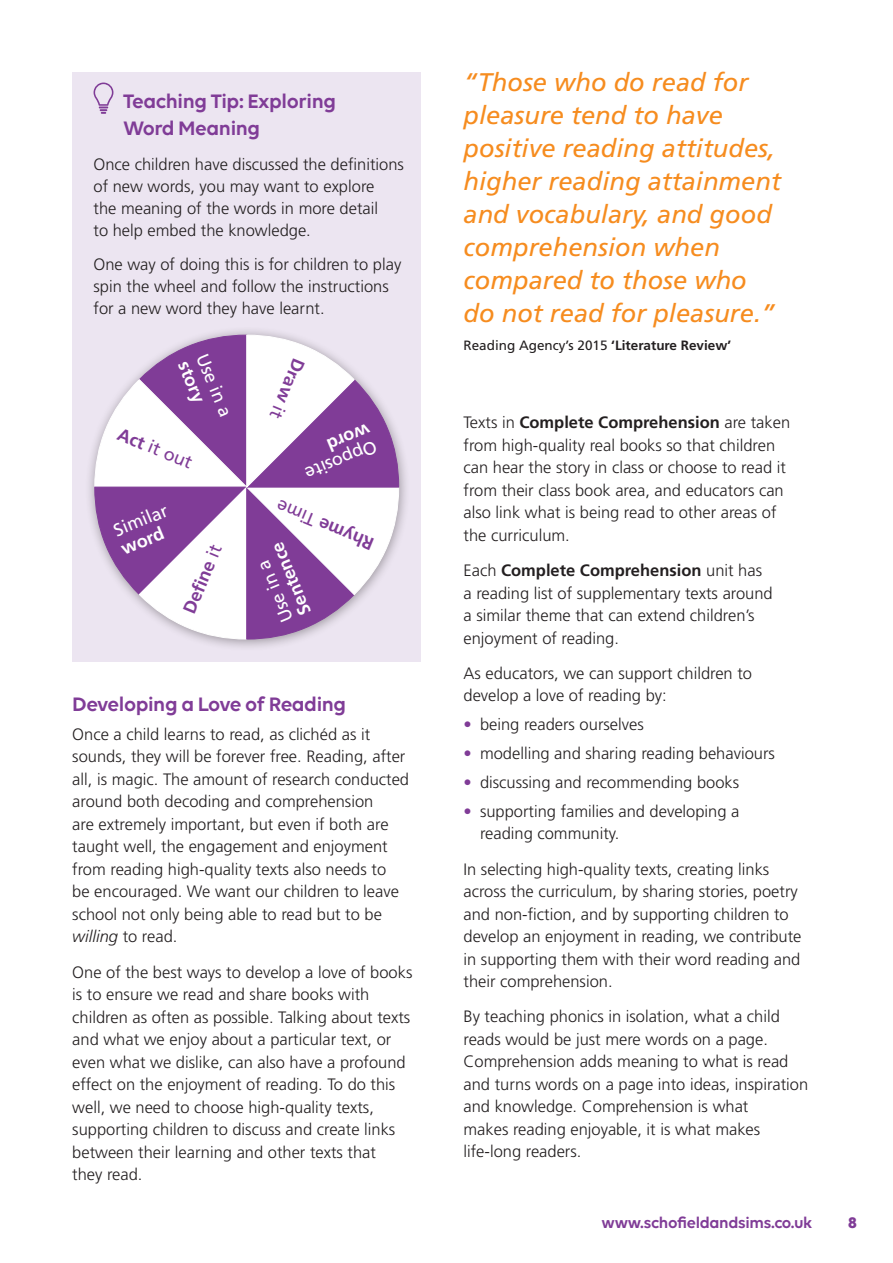
<style>
.page{position:relative;width:893px;height:1263px;background:#fff}
.page>*{position:absolute;margin:0;border:0;box-sizing:border-box;transform-origin:0 0}
.t1{font:italic 25.5px/33px "Frutiger LT Std";color:#f68c1f}
.A_Head{font:600 21px/27px "Volte";letter-spacing:-.02em;color:#803c97}
.t2{font:18px/18.1px "Frutiger LT Std";color:#fff}
.t3{font:700 18px "Frutiger LT Std";color:#803c97}
.t4{font:700 18px/19.5px "Frutiger LT Std";color:#fff}
.t5{font:18px "Frutiger LT Std";color:#803c97}
.Main_Text{font:300 16.5px/22.5px "Frutiger LT Std";color:#231f20}
.Tip_Text{font:300 16.5px/22.2px "Frutiger LT Std";color:#231f20}
.t6{font:600 16.5px "Volte";letter-spacing:-.02em;color:#803c97}
.t7{font:700 16.5px "Volte";color:#803c97}
.Source{font:13.5px "Frutiger LT Std";color:#231f20}
.s1{font-weight:700}
.s2{font-weight:400}
.s3{font-style:italic}
.s4{color:#803c97}
</style>
<div class="page">
<div style="left:72px;top:72px;width:349px;height:590px;background:#ece5f1"></div>
<svg style="left:94px;top:83px;width:19px;height:31px"></svg>
<div style="left:85px;top:326px;width:326px;height:326px;background:#231f20;opacity:.4"></div>
<svg style="left:94px;top:334px;width:305px;height:306px"></svg>
<p class="A_Head" style="left:123px;top:87px;width:214px">Teaching Tip: Exploring<br>Word Meaning</p>
<p class="Tip_Text" style="left:94px;top:153px;width:312px">Once children have discussed the definitions of new words, you may want to explore<br>the meaning of the words in more detail<br>to help embed the knowledge.</p>
<p class="Tip_Text" style="left:94px;top:253px;width:309px">One way of doing this is for children to play spin the wheel and follow the instructions for a new word they have learnt.</p>
<p class="t2" style="left:211px;top:351px;width:68px;line-height:19.6px;rotate:68deg">Use in a <span class="s1">story</span></p>
<p class="t3" style="left:309px;top:363px;width:65px;rotate:112deg">Draw <span class="s2">it</span></p>
<p class="t5" style="left:122px;top:423px;width:80px;rotate:22deg"><span class="s1">Act</span> it out</p>
<p class="t2" style="left:380px;top:454px;width:78px;rotate:158deg">Opposite <span class="s1">word</span></p>
<p class="t2" style="left:111px;top:522px;width:59px;line-height:19.5px;rotate:-22deg">Similar <span class="s1">word</span></p>
<p class="t3" style="left:179px;top:609px;width:75px;rotate:-68deg">Defi ne <span class="s2">it</span></p>
<p class="t3" style="left:369px;top:554px;width:105px;rotate:-158deg">Rhyme <span class="s2">Time</span></p>
<p class="t4" style="left:278px;top:625px;width:79px;rotate:-112deg"><span class="s2">Use in a<br></span>Sentence</p>
<p class="A_Head" style="left:72px;top:690px;width:275px">Developing a Love of Reading</p>
<p class="Main_Text" style="left:72px;top:723px;width:338px">Once a child learns to read, as clichéd as it sounds, they will be forever free. Reading, after all, is magic. The amount of research conducted around both decoding and comprehension<br>are extremely important, but even if both are taught well, the engagement and enjoyment from reading high-quality texts also needs to<br>be encouraged. We want our children to leave school not only being able to read but to be <span class="s3">willing</span> to read.</p>
<p class="Main_Text" style="left:72px;top:961px;width:342px">One of the best ways to develop a love of books is to ensure we read and share books with children as often as possible. Talking about texts and what we enjoy about a particular text, or even what we dislike, can also have a profound effect on the enjoyment of reading. To do this well, we need to choose high-quality texts, supporting children to discuss and create links between their learning and other texts that<br>they read.</p>
<p class="t1" style="left:463px;top:66px;width:319px">“Those who do read for pleasure tend to have positive reading attitudes, higher reading attainment and vocabulary, and good comprehension when compared to those who do not read for pleasure.”</p>
<p class="Source" style="left:463px;top:338px;width:269px">Reading Agency’s 2015 <span class="s1">‘Literature Review’</span></p>
<p class="Main_Text" style="left:463px;top:411px;width:328px">Texts in <span class="s1">Complete Comprehension</span> are taken from high-quality real books so that children can hear the story in class or choose to read it from their class book area, and educators can also link what is being read to other areas of the curriculum.</p>
<p class="Main_Text" style="left:463px;top:559px;width:311px">Each <span class="s1">Complete Comprehension</span> unit has a reading list of supplementary texts around a similar theme that can extend children’s enjoyment of reading.</p>
<p class="Main_Text" style="left:463px;top:662px;width:290px">As educators, we can support children to develop a love of reading by:</p>
<p class="Main_Text" style="left:463px;top:713px;width:182px"><span class="s4">•</span> being readers ourselves</p>
<p class="Main_Text" style="left:463px;top:742px;width:313px"><span class="s4">•</span> modelling and sharing reading behaviours</p>
<p class="Main_Text" style="left:463px;top:771px;width:277px"><span class="s4">•</span> discussing and recommending books</p>
<p class="Main_Text" style="left:480px;top:800px;width:261px;text-indent:-16px"><span class="s4">•</span> supporting families and developing a reading community.</p>
<p class="Main_Text" style="left:463px;top:858px;width:340px">In selecting high-quality texts, creating links across the curriculum, by sharing stories, poetry and non-fiction, and by supporting children to develop an enjoyment in reading, we contribute in supporting them with their word reading and their comprehension.</p>
<p class="Main_Text" style="left:463px;top:1006px;width:346px">By teaching phonics in isolation, what a child reads would be just mere words on a page.<br>Comprehension adds meaning to what is read and turns words on a page into ideas, inspiration and knowledge. Comprehension is what<br>makes reading enjoyable, it is what makes life-long readers.</p>
<p class="t6" style="left:602px;top:1213px;width:212px">www.schofieldandsims.co.uk</p>
<p class="t7" style="left:848px;top:1212px;width:10px">8</p>
</div>
